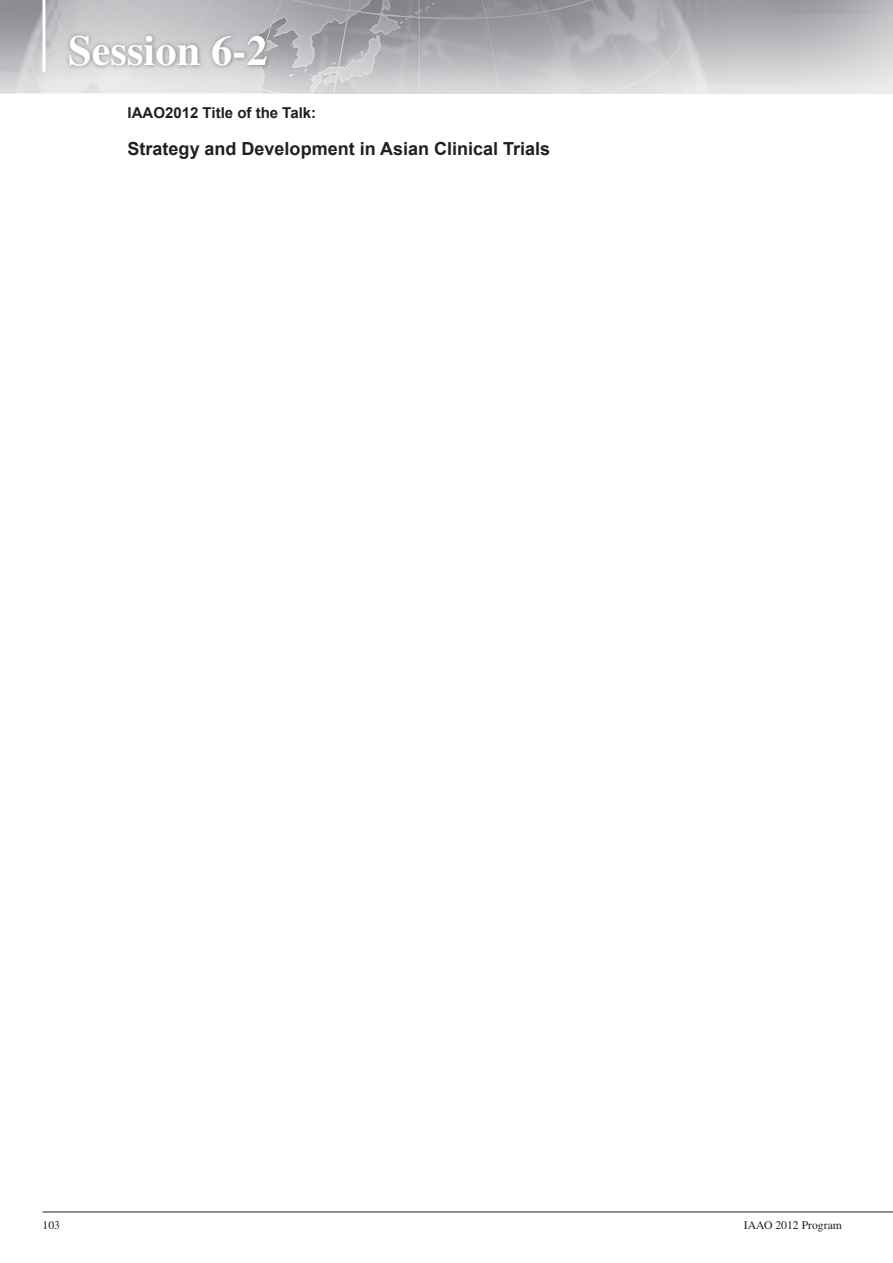
<style>
.page{position:relative;width:893px;height:1263px;background:#fff}
.page>*{position:absolute;margin:0;border:0;box-sizing:border-box;transform-origin:0 0}
.t1{font:700 42.45px "Times LT Std";color:#fff}
.t2{font:700 18px "Arial";color:#231f20}
.t3{font:700 15px "Arial";color:#231f20}
.t4{font:11.7px "Times LT Std";color:#231f20}
</style>
<div class="page">
<hr style="left:43px;top:1212px;width:850px;height:1px;background:#231f20">
<img style="left:0;top:0;width:893px;height:94px">
<img style="left:65px;top:31px;width:206px;height:39px">
<hr style="left:43px;top:0;width:2px;height:72px;background:#fff">
<p class="t1" style="left:68px;top:25px;width:201px">Session 6-2</p>
<p class="t3" style="left:128px;top:103px;width:190px">IAAO2012 Title of the Talk:</p>
<p class="t2" style="left:128px;top:137px;width:424px">Strategy and Development in Asian Clinical Trials</p>
<p class="t4" style="left:43px;top:1218px;width:19px">103</p>
<p class="t4" style="left:744px;top:1218px;width:100px">IAAO 2012 Program</p>
</div>
